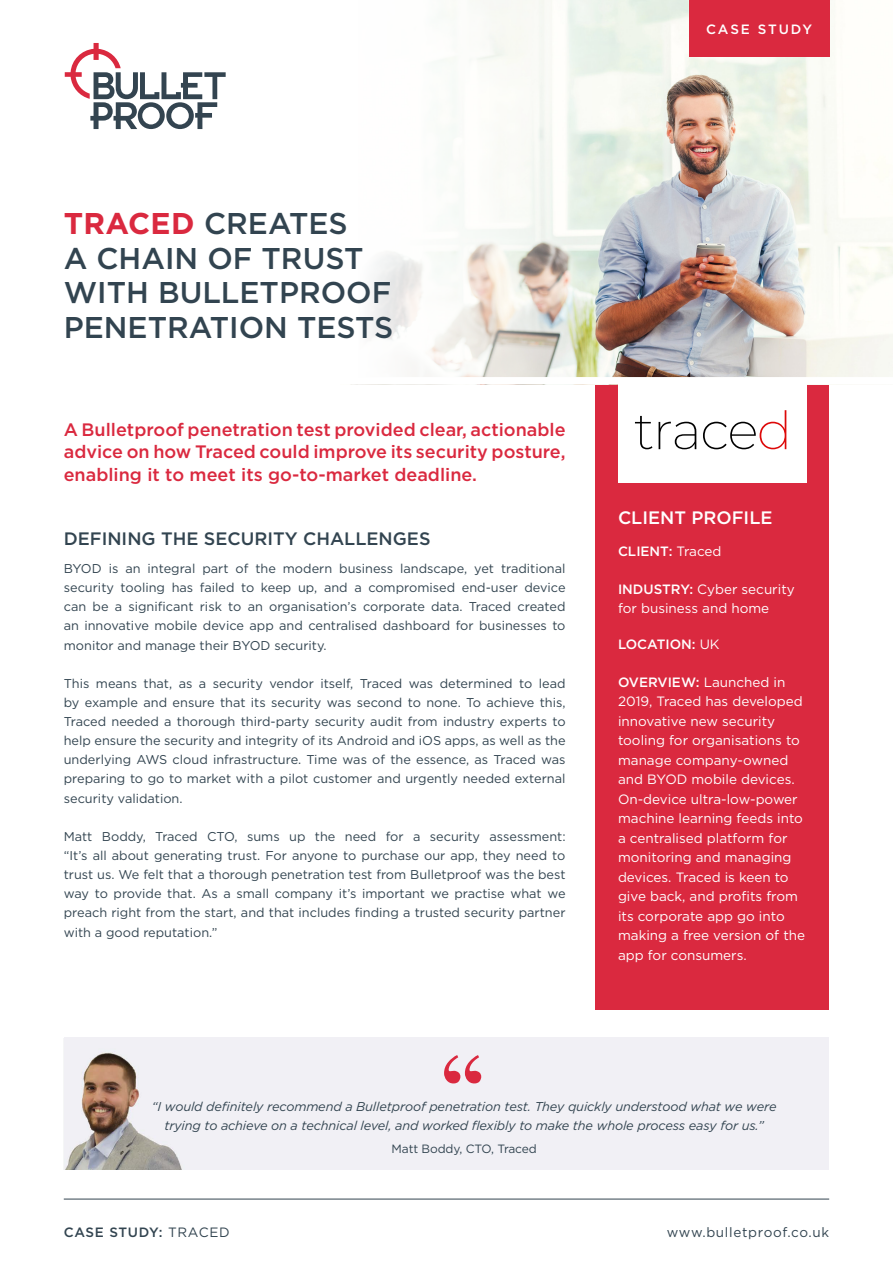
<style>
.page{position:relative;width:893px;height:1263px;background:#fff}
.page>*{position:absolute;margin:0;border:0;box-sizing:border-box;transform-origin:0 0}
.t1{font:500 30px/34.5px "Gotham HTF";color:#324450}
.t2{font:500 18px/22.5px "Gotham HTF";color:#da293f;text-align:justify}
.t3{font:500 18px "Gotham HTF";color:#324450}
.t4{font:500 18px "Gotham HTF";color:#fff}
.t5{font:13.5px/19.5px "Gotham HTF";color:#fff}
.t6{font:500 13.5px "Gotham HTF";color:#fff}
.t7{font:13.5px "Gotham HTF";letter-spacing:.05em;color:#324450}
.t8{font:500 13.5px "Gotham HTF";letter-spacing:.05em;color:#324450}
.t9{font:500 13.5px "Gotham HTF";letter-spacing:.14em;color:#fff}
.t10{font:12.75px/19.2px "Gotham HTF";color:#324450;text-align:justify}
.t11{font:italic 12.75px/19.2px "Gotham HTF";letter-spacing:-.01em;color:#324450;text-align:center}
.t12{font:12px "Gotham HTF";letter-spacing:-.01em;color:#324450}
.s1{font-weight:700;color:#da293f}
.s2{font-weight:400}
.s3{font-weight:500}
</style>
<div class="page">
<div style="left:595px;top:378px;width:234px;height:631px;background:#da293f"></div>
<svg style="left:65px;top:43px;width:161px;height:86px"></svg>
<img style="left:772px;top:0;width:121px;height:377px">
<img style="left:371px;top:0;width:401px;height:377px">
<div style="left:618px;top:382px;width:188px;height:101px;background:#fff"></div>
<hr style="left:64px;top:1199px;width:765px;height:1px;background:#324450">
<img style="left:65px;top:1037px;width:763px;height:132px">
<svg style="left:444px;top:1055px;width:37px;height:28px"></svg>
<div style="left:689px;top:0;width:140px;height:56px;background:#da293f"></div>
<svg style="left:635px;top:416px;width:17px;height:33px"></svg>
<svg style="left:659px;top:422px;width:37px;height:27px"></svg>
<svg style="left:703px;top:410px;width:83px;height:39px"></svg>
<div style="left:0;top:377px;width:893px;height:8px;background:#fff"></div>
<p class="t9" style="left:706px;top:21px;width:107px">CASE STUDY</p>
<p class="t1" style="left:64px;top:206px;width:331px"><span class="s1">TRACED</span> CREATES<br>A CHAIN OF TRUST<br>WITH BULLETPROOF<br>PENETRATION TESTS</p>
<p class="t2" style="left:64px;top:418px;width:503px">A Bulletproof penetration test provided clear, actionable advice on how Traced could improve its security posture, enabling it to meet its go-to-market deadline.</p>
<p class="t3" style="left:64px;top:529px;width:368px">DEFINING THE SECURITY CHALLENGES</p>
<p class="t10" style="left:64px;top:559px;width:503px">BYOD is an integral part of the modern business landscape, yet traditional security tooling has failed to keep up, and a compromised end-user device can be a significant risk to an organisation’s corporate data. Traced created an innovative mobile device app and centralised dashboard for businesses to monitor and manage their BYOD security.</p>
<p class="t10" style="left:64px;top:673px;width:503px">This means that, as a security vendor itself, Traced was determined to lead by example and ensure that its security was second to none. To achieve this, Traced needed a thorough third-party security audit from industry experts to help ensure the security and integrity of its Android and iOS apps, as well as the underlying AWS cloud infrastructure. Time was of the essence, as Traced was preparing to go to market with a pilot customer and urgently needed external security validation.</p>
<p class="t10" style="left:64px;top:826px;width:503px">Matt Boddy, Traced CTO, sums up the need for a security assessment: “It’s all about generating trust. For anyone to purchase our app, they need to trust us. We felt that a thorough penetration test from Bulletproof was the best way to provide that. As a small company it’s important we practise what we preach right from the start, and that includes finding a trusted security partner with a good reputation.”</p>
<p class="t4" style="left:618px;top:507px;width:156px">CLIENT PROFILE</p>
<p class="t6" style="left:618px;top:544px;width:105px">CLIENT: <span class="s2">Traced</span></p>
<p class="t5" style="left:618px;top:579px;width:178px"><span class="s3">INDUSTRY:</span> Cyber security for business and home</p>
<p class="t6" style="left:618px;top:637px;width:103px">LOCATION: <span class="s2">UK</span></p>
<p class="t5" style="left:618px;top:672px;width:189px"><span class="s3">OVERVIEW:</span> Launched in<br>2019, Traced has developed innovative new security tooling for organisations to manage company-owned and BYOD mobile devices.<br>On-device ultra-low-power machine learning feeds into a centralised platform for monitoring and managing devices. Traced is keen to give back, and profits from its corporate app go into making a free version of the app for consumers.</p>
<p class="t11" style="left:152px;top:1097px;width:626px">“I would definitely recommend a Bulletproof penetration test. They quickly understood what we were trying to achieve on a technical level, and worked flexibly to make the whole process easy for us.”</p>
<p class="t12" style="left:392px;top:1142px;width:147px">Matt Boddy, CTO, Traced</p>
<p class="t8" style="left:64px;top:1224px;width:167px">CASE STUDY: <span class="s2">TRACED</span></p>
<p class="t7" style="left:667px;top:1224px;width:164px">www.bulletproof.co.uk</p>
</div>
